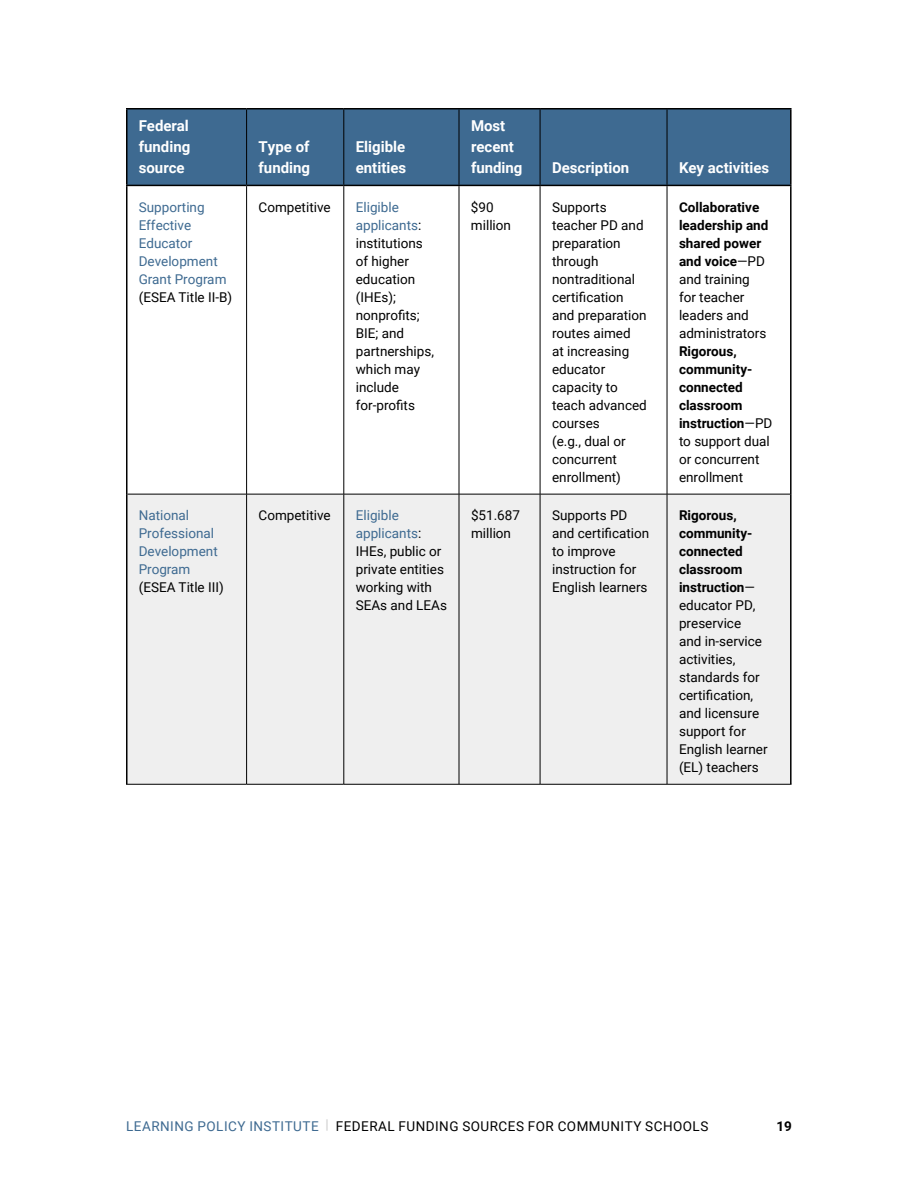
<style>
.page{position:relative;width:918px;height:1188px;background:#fff}
.page>*{position:absolute;margin:0;border:0;box-sizing:border-box;transform-origin:0 0}
.t1{font:700 15px/21px "Roboto";color:#fff}
.t2{font:13.5px/18px "Roboto";color:#000}
.t3{font:700 13.5px/18px "Roboto";color:#000}
.t4{font:13.5px/18px "Roboto";color:#3e6a91}
.t5{font:13.5px "Roboto";letter-spacing:.035em;color:#000}
.s1{color:#3e6a91}
.s2{font-weight:700}
.s3{font-weight:400}
.s4{color:#cbcbcb}
</style>
<div class="page">
<div style="left:128px;top:110px;width:662px;height:75px;background:#3e6a91"></div>
<div style="left:128px;top:495px;width:662px;height:289px;background:#efefef"></div>
<hr style="left:246px;top:186px;width:1px;height:308px;background:#000">
<hr style="left:344px;top:186px;width:1px;height:308px;background:#000">
<hr style="left:459px;top:186px;width:1px;height:308px;background:#000">
<hr style="left:540px;top:186px;width:1px;height:308px;background:#000">
<hr style="left:667px;top:186px;width:1px;height:308px;background:#000">
<hr style="left:128px;top:494px;width:119px;height:1px;background:#000">
<hr style="left:247px;top:494px;width:97px;height:1px;background:#000">
<hr style="left:246px;top:494px;width:1px;height:290px;background:#000">
<hr style="left:344px;top:494px;width:115px;height:1px;background:#000">
<hr style="left:344px;top:494px;width:1px;height:290px;background:#000">
<hr style="left:459px;top:494px;width:81px;height:1px;background:#000">
<hr style="left:459px;top:494px;width:1px;height:290px;background:#000">
<hr style="left:540px;top:494px;width:127px;height:1px;background:#000">
<hr style="left:540px;top:494px;width:1px;height:290px;background:#000">
<hr style="left:667px;top:494px;width:123px;height:1px;background:#000">
<hr style="left:667px;top:494px;width:1px;height:290px;background:#000">
<hr style="left:126px;top:784px;width:121px;height:1px;background:#000">
<hr style="left:247px;top:784px;width:97px;height:1px;background:#000">
<hr style="left:344px;top:784px;width:115px;height:1px;background:#000">
<hr style="left:459px;top:784px;width:81px;height:1px;background:#000">
<hr style="left:540px;top:784px;width:127px;height:1px;background:#000">
<hr style="left:667px;top:784px;width:125px;height:1px;background:#000">
<hr style="left:246px;top:110px;width:1px;height:75px;background:#000">
<hr style="left:344px;top:110px;width:1px;height:75px;background:#000">
<hr style="left:459px;top:110px;width:1px;height:75px;background:#000">
<hr style="left:540px;top:110px;width:1px;height:75px;background:#000">
<hr style="left:667px;top:110px;width:1px;height:75px;background:#000">
<hr style="left:126px;top:186px;width:2px;height:308px;background:#000">
<hr style="left:790px;top:186px;width:2px;height:308px;background:#000">
<hr style="left:126px;top:494px;width:2px;height:290px;background:#000">
<hr style="left:790px;top:494px;width:2px;height:290px;background:#000">
<hr style="left:126px;top:108px;width:121px;height:2px;background:#000">
<hr style="left:126px;top:110px;width:2px;height:75px;background:#000">
<hr style="left:247px;top:108px;width:97px;height:2px;background:#000">
<hr style="left:344px;top:108px;width:115px;height:2px;background:#000">
<hr style="left:459px;top:108px;width:81px;height:2px;background:#000">
<hr style="left:540px;top:108px;width:127px;height:2px;background:#000">
<hr style="left:667px;top:108px;width:125px;height:2px;background:#000">
<hr style="left:790px;top:110px;width:2px;height:75px;background:#000">
<hr style="left:126px;top:185px;width:121px;height:1px;background:#000">
<hr style="left:247px;top:185px;width:97px;height:1px;background:#000">
<hr style="left:344px;top:185px;width:115px;height:1px;background:#000">
<hr style="left:459px;top:185px;width:81px;height:1px;background:#000">
<hr style="left:540px;top:185px;width:127px;height:1px;background:#000">
<hr style="left:667px;top:185px;width:125px;height:1px;background:#000">
<p class="t1" style="left:139px;top:115px;width:53px;text-align:justify">Federal funding source</p>
<p class="t4" style="left:139px;top:198px;width:89px">Supporting<br>Effective<br>Educator<br>Development<br>Grant Program</p>
<p class="t2" style="left:139px;top:288px;width:95px">(ESEA Title II-B)</p>
<p class="t4" style="left:139px;top:506px;width:81px">National<br>Professional<br>Development<br>Program</p>
<p class="t2" style="left:139px;top:578px;width:87px">(ESEA Title III)</p>
<p class="t1" style="left:259px;top:136px;width:53px">Type of funding</p>
<p class="t1" style="left:356px;top:136px;width:52px">Eligible entities</p>
<p class="t1" style="left:471px;top:115px;width:53px">Most recent funding</p>
<p class="t1" style="left:552px;top:157px;width:79px">Description</p>
<p class="t1" style="left:679px;top:157px;width:92px">Key activities</p>
<p class="t2" style="left:259px;top:198px;width:74px">Competitive</p>
<p class="t2" style="left:356px;top:198px;width:80px"><span class="s1">Eligible applicants</span>: institutions of higher education (IHEs); nonprofits;<br>BIE; and partnerships, which may include for-profits</p>
<p class="t2" style="left:471px;top:198px;width:42px">$90 million</p>
<p class="t2" style="left:552px;top:198px;width:96px">Supports teacher PD and preparation through nontraditional certification and preparation routes aimed<br>at increasing educator capacity to teach advanced courses<br>(e.g., dual or concurrent enrollment)</p>
<p class="t2" style="left:679px;top:198px;width:91px"><span class="s2">Collaborative leadership and shared power and voice</span>—PD and training for teacher leaders and administrators</p>
<p class="t3" style="left:679px;top:342px;width:95px">Rigorous, community&shy;connected classroom instruction<span class="s3">—PD to support dual or concurrent enrollment</span></p>
<p class="t2" style="left:259px;top:506px;width:74px">Competitive</p>
<p class="t2" style="left:356px;top:506px;width:93px"><span class="s1">Eligible applicants</span>:<br>IHEs, public or private entities working with<br>SEAs and LEAs</p>
<p class="t2" style="left:471px;top:506px;width:51px">$51.687 million</p>
<p class="t2" style="left:552px;top:506px;width:99px">Supports PD and certification to improve instruction for<br>English learners</p>
<p class="t2" style="left:679px;top:506px;width:90px"><span class="s2">Rigorous, community&shy;connected classroom instruction</span>— educator PD, preservice<br>and in-service activities, standards for certification, and licensure support for<br>English learner (EL) teachers</p>
<p class="t5" style="left:126px;top:1116px;width:584px"><span class="s1">LEARNING POLICY INSTITUTE</span> <span class="s4">|</span> FEDERAL FUNDING SOURCES FOR COMMUNITY SCHOOLS</p>
<p class="t3" style="left:777px;top:1116px;width:17px">19</p>
</div>
